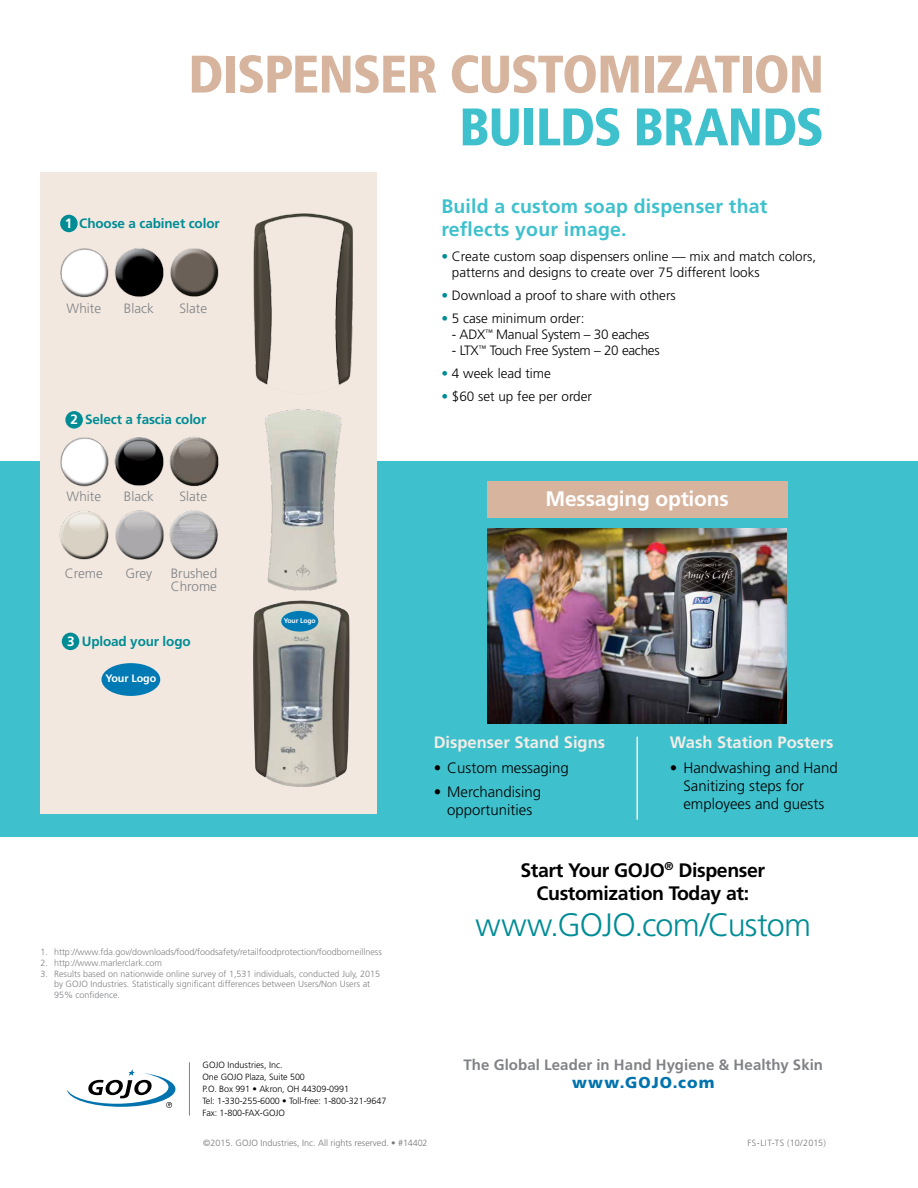
<style>
.page{position:relative;width:918px;height:1188px;background:#fff}
.page>*{position:absolute;margin:0;border:0;box-sizing:border-box;transform-origin:0 0}
.t1{font:900 condensed 52.8px "Frutiger LT Std";letter-spacing:-.02em;color:#d7b49e}
.t2{font:900 condensed 52.8px "Frutiger LT Std";letter-spacing:-.015em;color:#3ec1cd}
.t3{font:300 32.4px "Frutiger LT Std";letter-spacing:-.025em;color:#008c95}
.t4{font:700 21px "Frutiger LT Std";letter-spacing:-.01em;color:#fff}
.t5{font:700 19.5px/22.5px "Frutiger LT Std";letter-spacing:.01em;color:#3ec1cd}
.t6{font:700 19.5px/23.4px "Frutiger LT Std";letter-spacing:-.02em;color:#000;text-align:center}
.t7{font:700 16.5px "Frutiger LT Std";color:#f4ece6}
.t8{font:900 15.75px "Frutiger LT Std";letter-spacing:.065em;color:#0073ae}
.t9{font:300 15px/18px "Frutiger LT Std";color:#000;text-align:center}
.t10{font:700 15px "Frutiger LT Std";letter-spacing:.005em;color:#808285}
.t11{font:300 13.5px/16.2px "Frutiger LT Std";color:#000}
.t12{font:300 13.5px "Frutiger LT Std";letter-spacing:-.02em;color:#000}
.t13{font:700 13.5px "Frutiger LT Std";letter-spacing:-.01em;color:#008c95}
.t14{font:300 13.5px/13.5px "Frutiger LT Std";color:#808285}
.t15{font:700 10.8px "Frutiger LT Std";letter-spacing:-.01em;color:#fff}
.t16{font:300 9px/10.8px "Frutiger LT Std";color:#808285}
.t17{font:300 9px/12px "Frutiger LT Std";letter-spacing:-.01em;color:#000}
.t18{font:300 9px "Frutiger LT Std";color:#77787b}
.t19{font:300 9px "Frutiger LT Std";letter-spacing:.03em;color:#77787b}
.t20{font:700 6.75px "Frutiger LT Std";letter-spacing:-.01em;color:#fff}
.s1{color:#fff}
.s2{color:#008c95}
</style>
<div class="page">
<div style="left:0;top:462px;width:918px;height:375px;background:#3ec1cd"></div>
<div style="left:40px;top:173px;width:337px;height:641px;background:#f2e8e0"></div>
<svg style="left:67px;top:1069px;width:108px;height:39px"></svg>
<hr style="left:189px;top:1062px;width:1px;height:54px;background:#808285">
<div style="left:487px;top:481px;width:300px;height:37px;background:#d7b49e"></div>
<img style="left:253px;top:213px;width:100px;height:172px">
<img style="left:265px;top:409px;width:77px;height:182px">
<img style="left:60px;top:248px;width:49px;height:49px">
<img style="left:114px;top:248px;width:105px;height:49px">
<img style="left:60px;top:437px;width:49px;height:50px">
<img style="left:59px;top:511px;width:50px;height:49px">
<img style="left:114px;top:437px;width:50px;height:49px">
<img style="left:115px;top:510px;width:49px;height:50px">
<img style="left:169px;top:437px;width:50px;height:49px">
<img style="left:169px;top:510px;width:49px;height:50px">
<div style="left:101px;top:663px;width:59px;height:33px;background:#007ab5;border-radius:50%"></div>
<img style="left:253px;top:600px;width:97px;height:187px">
<img style="left:279px;top:609px;width:41px;height:23px">
<div style="left:281px;top:611px;width:37px;height:21px;background:#007bb6;border-radius:50%"></div>
<div style="left:60px;top:215px;width:18px;height:17px;background:#008c95;border-radius:50%"></div>
<div style="left:65px;top:411px;width:18px;height:18px;background:#008c95;border-radius:50%"></div>
<div style="left:62px;top:633px;width:17px;height:17px;background:#008c95;border-radius:50%"></div>
<img style="left:488px;top:529px;width:299px;height:194px">
<hr style="left:636px;top:737px;width:2px;height:83px;background:#f4ece6">
<h1 class="t1" style="left:188px;top:42px;width:637px">DISPENSER CUSTOMIZATION</h1>
<h1 class="t2" style="left:459px;top:95px;width:366px">BUILDS BRANDS</h1>
<h3 class="t13" style="left:65px;top:215px;width:157px"><span class="s1">1</span> Choose a cabinet color</h3>
<h3 class="t14" style="left:67px;top:302px;width:36px">White</h3>
<h3 class="t14" style="left:124px;top:302px;width:31px">Black</h3>
<h3 class="t14" style="left:179px;top:302px;width:29px">Slate</h3>
<h3 class="t13" style="left:71px;top:412px;width:137px"><span class="s1">2</span> Select a fascia color</h3>
<h3 class="t14" style="left:67px;top:490px;width:36px">White</h3>
<h3 class="t14" style="left:124px;top:490px;width:31px">Black</h3>
<h3 class="t14" style="left:179px;top:490px;width:29px">Slate</h3>
<h3 class="t14" style="left:65px;top:567px;width:40px">Creme</h3>
<h3 class="t14" style="left:125px;top:567px;width:28px">Grey</h3>
<h3 class="t14" style="left:171px;top:567px;width:48px">Brushed<br>Chrome</h3>
<h3 class="t13" style="left:67px;top:633px;width:125px"><span class="s1">3</span> Upload your logo</h3>
<p class="t15" style="left:105px;top:672px;width:52px">Your Logo</p>
<p class="t20" style="left:284px;top:617px;width:34px">Your Logo</p>
<p class="t16" style="left:40px;top:947px;width:343px">1. http://www.fda.gov/downloads/food/foodsafety/retailfoodprotection/foodborneillness</p>
<p class="t16" style="left:40px;top:957px;width:123px">2. http://www.marlerclark.com</p>
<p class="t16" style="left:54px;top:968px;width:328px;text-indent:-14px">3. Results based on nationwide online survey of 1,531 individuals, conducted July, 2015 by GOJO Industries. Statistically significant differences between Users/Non Users at<br>95% confidence.</p>
<h3 class="t5" style="left:441px;top:196px;width:328px">Build a custom soap dispenser that reflects your image.</h3>
<h3 class="t11" style="left:452px;top:248px;width:366px;text-indent:-11px"><span class="s2">•</span> Create custom soap dispensers online — mix and match colors, patterns and designs to create over 75 different looks</h3>
<h3 class="t11" style="left:441px;top:287px;width:236px"><span class="s2">•</span> Download a proof to share with others</h3>
<h3 class="t11" style="left:441px;top:310px;width:145px"><span class="s2">•</span> 5 case minimum order:</h3>
<h3 class="t12" style="left:452px;top:327px;width:199px">- ADX<sup>™</sup> Manual System – 30 eaches</h3>
<h3 class="t12" style="left:452px;top:343px;width:209px">- LTX<sup>™</sup> Touch Free System – 20 eaches</h3>
<h3 class="t11" style="left:441px;top:366px;width:111px"><span class="s2">•</span> 4 week lead time</h3>
<h3 class="t11" style="left:441px;top:389px;width:152px"><span class="s2">•</span> $60 set up fee per order</h3>
<h3 class="t4" style="left:546px;top:486px;width:185px">Messaging options</h3>
<h3 class="t7" style="left:434px;top:733px;width:173px">Dispenser Stand Signs</h3>
<h3 class="t9" style="left:434px;top:759px;width:137px">• Custom messaging</h3>
<h3 class="t9" style="left:434px;top:784px;width:109px">• Merchandising opportunities</h3>
<h3 class="t7" style="left:670px;top:733px;width:165px">Wash Station Posters</h3>
<h3 class="t9" style="left:683px;top:759px;width:156px;text-align:left;text-indent:-14px">• Handwashing and Hand<br>Sanitizing steps for employees and guests</h3>
<h3 class="t6" style="left:520px;top:858px;width:246px">Start Your GOJO<sup>®</sup> Dispenser<br>Customization Today at:</h3>
<h2 class="t3" style="left:475px;top:907px;width:337px">www.GOJO.com/Custom</h2>
<p class="t17" style="left:203px;top:1059px;width:185px">GOJO Industries, Inc.<br>One GOJO Plaza, Suite 500<br>P.O. Box 991 • Akron, OH 44309-0991<br>Tel: 1-330-255-6000 • Toll-free: 1-800-321-9647<br>Fax: 1-800-FAX-GOJO</p>
<p class="t18" style="left:203px;top:1138px;width:226px">©2015. GOJO Industries, Inc. All rights reserved. • #14402</p>
<h3 class="t10" style="left:463px;top:1056px;width:361px">The Global Leader in Hand Hygiene &amp; Healthy Skin</h3>
<h3 class="t8" style="left:572px;top:1073px;width:144px">www.GOJO.com</h3>
<p class="t19" style="left:747px;top:1138px;width:80px">FS-LIT-TS (10/2015)</p>
</div>
